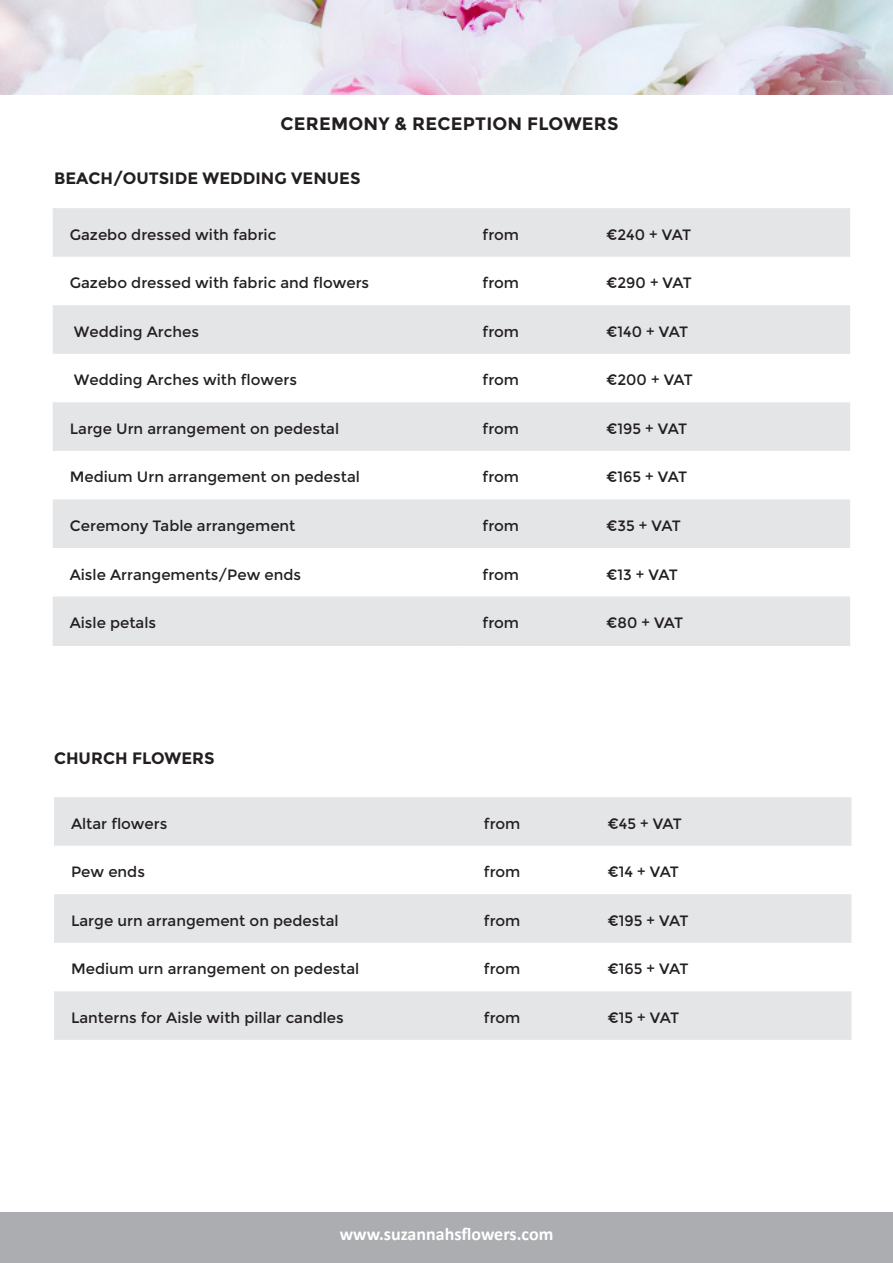
<style>
.page{position:relative;width:893px;height:1263px;background:#fff}
.page>*{position:absolute;margin:0;border:0;box-sizing:border-box;transform-origin:0 0}
.t1{font:700 18px "Montserrat";letter-spacing:.01em;color:#231f20}
.t2{font:700 18px "Calibri";color:#fff}
.t3{font:700 16.5px "Montserrat";color:#231f20}
.t4{font:15px "Montserrat";color:#231f20}
</style>
<div class="page">
<div style="left:0;top:1212px;width:893px;height:51px;background:#acadb1"></div>
<img style="left:0;top:0;width:893px;height:95px">
<svg style="left:53px;top:208px;width:797px;height:436px;fill:#e4e5e7"></svg>
<hr style="left:53px;top:644px;width:408px;height:2px;background:#e0e1e3">
<hr style="left:461px;top:644px;width:128px;height:2px;background:#e0e1e3">
<hr style="left:589px;top:644px;width:261px;height:2px;background:#e0e1e3">
<svg style="left:54px;top:797px;width:797px;height:243px;fill:#e4e5e7"></svg>
<p class="t1" style="left:281px;top:113px;width:340px">CEREMONY &amp; RECEPTION FLOWERS</p>
<p class="t3" style="left:54px;top:168px;width:308px">BEACH/OUTSIDE WEDDING VENUES</p>
<p class="t4" style="left:70px;top:226px;width:208px">Gazebo dressed with fabric</p>
<p class="t4" style="left:483px;top:226px;width:38px">from</p>
<p class="t4" style="left:606px;top:226px;width:87px">€240 + VAT</p>
<p class="t4" style="left:70px;top:274px;width:301px">Gazebo dressed with fabric and flowers</p>
<p class="t4" style="left:483px;top:274px;width:38px">from</p>
<p class="t4" style="left:606px;top:274px;width:87px">€290 + VAT</p>
<p class="t4" style="left:74px;top:323px;width:127px">Wedding Arches</p>
<p class="t4" style="left:483px;top:323px;width:38px">from</p>
<p class="t4" style="left:606px;top:323px;width:84px">€140 + VAT</p>
<p class="t4" style="left:74px;top:371px;width:225px">Wedding Arches with flowers</p>
<p class="t4" style="left:483px;top:371px;width:38px">from</p>
<p class="t4" style="left:606px;top:371px;width:88px">€200 + VAT</p>
<p class="t4" style="left:70px;top:420px;width:271px">Large Urn arrangement on pedestal</p>
<p class="t4" style="left:483px;top:420px;width:38px">from</p>
<p class="t4" style="left:606px;top:420px;width:83px">€195 + VAT</p>
<p class="t4" style="left:70px;top:468px;width:292px">Medium Urn arrangement on pedestal</p>
<p class="t4" style="left:483px;top:468px;width:38px">from</p>
<p class="t4" style="left:606px;top:468px;width:83px">€165 + VAT</p>
<p class="t4" style="left:70px;top:517px;width:227px">Ceremony Table arrangement</p>
<p class="t4" style="left:483px;top:517px;width:38px">from</p>
<p class="t4" style="left:606px;top:517px;width:76px">€35 + VAT</p>
<p class="t4" style="left:70px;top:565px;width:233px">Aisle Arrangements/Pew ends</p>
<p class="t4" style="left:483px;top:565px;width:38px">from</p>
<p class="t4" style="left:606px;top:565px;width:73px">€13 + VAT</p>
<p class="t4" style="left:70px;top:614px;width:88px">Aisle petals</p>
<p class="t4" style="left:483px;top:614px;width:38px">from</p>
<p class="t4" style="left:606px;top:614px;width:79px">€80 + VAT</p>
<p class="t3" style="left:54px;top:749px;width:162px">CHURCH FLOWERS</p>
<p class="t4" style="left:71px;top:815px;width:98px">Altar flowers</p>
<p class="t4" style="left:484px;top:815px;width:38px">from</p>
<p class="t4" style="left:607px;top:815px;width:76px">€45 + VAT</p>
<p class="t4" style="left:71px;top:863px;width:75px">Pew ends</p>
<p class="t4" style="left:484px;top:863px;width:38px">from</p>
<p class="t4" style="left:607px;top:863px;width:73px">€14 + VAT</p>
<p class="t4" style="left:71px;top:912px;width:269px">Large urn arrangement on pedestal</p>
<p class="t4" style="left:484px;top:912px;width:38px">from</p>
<p class="t4" style="left:607px;top:912px;width:83px">€195 + VAT</p>
<p class="t4" style="left:71px;top:960px;width:290px">Medium urn arrangement on pedestal</p>
<p class="t4" style="left:484px;top:960px;width:38px">from</p>
<p class="t4" style="left:607px;top:960px;width:83px">€165 + VAT</p>
<p class="t4" style="left:71px;top:1009px;width:274px">Lanterns for Aisle with pillar candles</p>
<p class="t4" style="left:484px;top:1009px;width:38px">from</p>
<p class="t4" style="left:607px;top:1009px;width:73px">€15 + VAT</p>
<p class="t2" style="left:340px;top:1221px;width:215px">www.suzannahsflowers.com</p>
</div>
